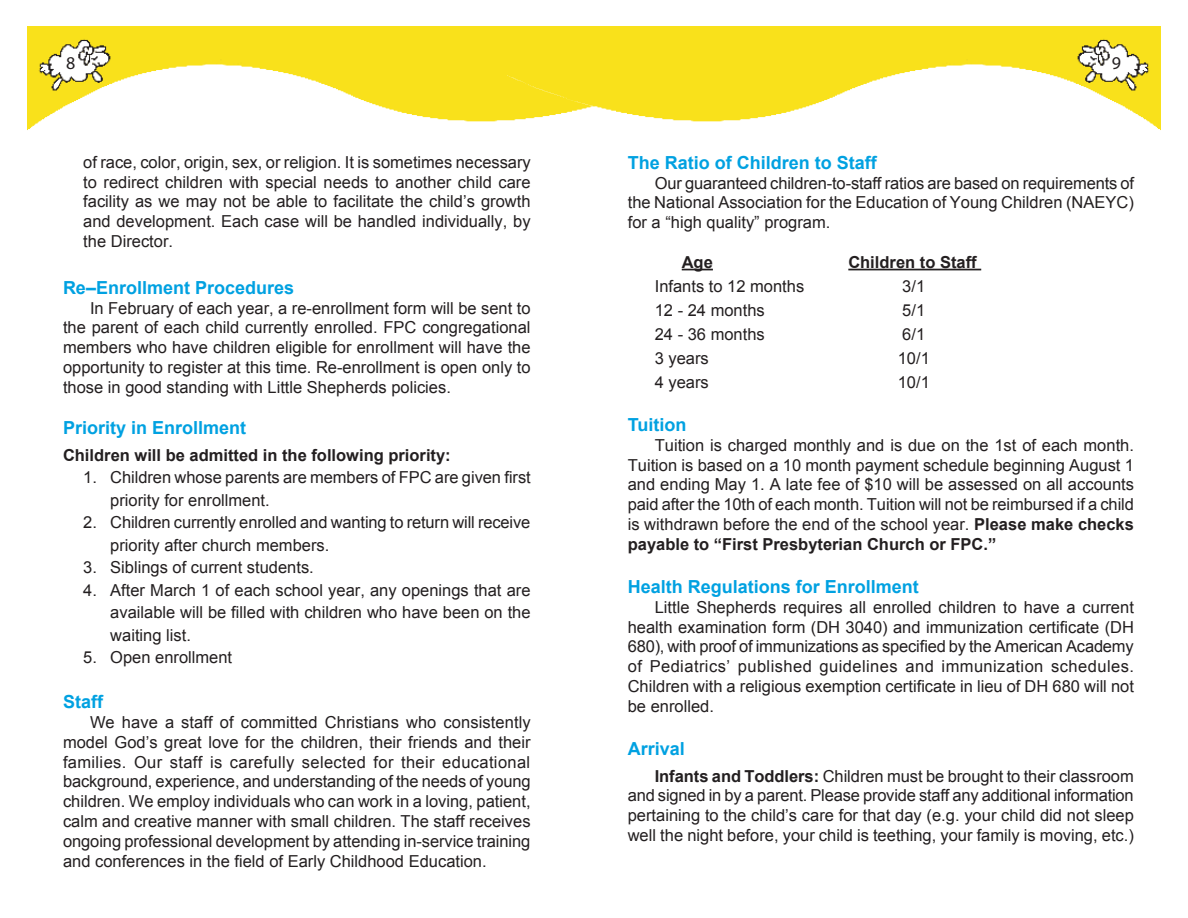
<style>
.page{position:relative;width:1188px;height:918px;background:#fff}
.page>*{position:absolute;margin:0;border:0;box-sizing:border-box;transform-origin:0 0}
.Subhead_1{font:700 18px "Arial";color:#00a1e1}
.t1{font:18px "Myriad Pro";color:#231f20}
.Body_Text_Inside{font:16.5px/19.8px "Arial";color:#231f20;text-align:justify}
.Body_Text_Inside-2{font:700 16.5px "Arial";color:#231f20}
.s1{font-weight:700}
</style>
<div class="page">
<img style="left:27px;top:27px;width:481px;height:103px">
<img style="left:508px;top:27px;width:653px;height:103px">
<hr style="left:682px;top:269px;width:31px;height:1px;background:#231f20">
<hr style="left:848px;top:269px;width:133px;height:1px;background:#231f20">
<p class="t1" style="left:66px;top:52px;width:11px">8</p>
<p class="Body_Text_Inside" style="left:83px;top:152px;width:449px">of race, color, origin, sex, or religion. It is sometimes necessary to redirect children with special needs to another child care facility as we may not be able to facilitate the child’s growth and development. Each case will be handled individually, by the Director.</p>
<p class="Subhead_1" style="left:63px;top:276px;width:233px">Re–Enrollment Procedures</p>
<p class="Body_Text_Inside" style="left:63px;top:298px;width:469px;text-indent:27px">In February of each year, a re-enrollment form will be sent to the parent of each child currently enrolled. FPC congregational members who have children eligible for enrollment will have the opportunity to register at this time. Re-enrollment is open only to those in good standing with Little Shepherds policies.</p>
<p class="Subhead_1" style="left:63px;top:416px;width:185px">Priority in Enrollment</p>
<p class="Body_Text_Inside-2" style="left:63px;top:444px;width:389px">Children will be admitted in the following priority:</p>
<p class="Body_Text_Inside" style="left:110px;top:466px;width:422px;line-height:22.5px;text-indent:-27px">1. Children whose parents are members of FPC are given first priority for enrollment.</p>
<p class="Body_Text_Inside" style="left:110px;top:511px;width:422px;line-height:22.5px;text-indent:-27px">2. Children currently enrolled and wanting to return will receive priority after church members.</p>
<p class="Body_Text_Inside" style="left:83px;top:558px;width:232px">3. Siblings of current students.</p>
<p class="Body_Text_Inside" style="left:110px;top:579px;width:422px;line-height:22.5px;text-indent:-27px">4. After March 1 of each school year, any openings that are available will be filled with children who have been on the waiting list.</p>
<p class="Body_Text_Inside" style="left:83px;top:648px;width:150px">5. Open enrollment</p>
<p class="Subhead_1" style="left:63px;top:690px;width:41px">Staff</p>
<p class="Body_Text_Inside" style="left:63px;top:712px;width:469px;text-indent:27px">We have a staff of committed Christians who consistently model God’s great love for the children, their friends and their families. Our staff is carefully selected for their educational background, experience, and understanding of the needs of young children. We employ individuals who can work in a loving, patient, calm and creative manner with small children. The staff receives ongoing professional development by attending in-service training and conferences in the field of Early Childhood Education.</p>
<p class="t1" style="left:1112px;top:52px;width:11px">9</p>
<p class="Subhead_1" style="left:628px;top:151px;width:251px">The Ratio of Children to Staff</p>
<p class="Body_Text_Inside" style="left:628px;top:173px;width:508px;text-indent:27px">Our guaranteed children-to-staff ratios are based on requirements of the National Association for the Education of Young Children (NAEYC) for a “high quality” program.</p>
<p class="Body_Text_Inside-2" style="left:682px;top:251px;width:33px">Age</p>
<p class="Body_Text_Inside-2" style="left:848px;top:251px;width:130px">Children to Staff</p>
<p class="Body_Text_Inside" style="left:655px;top:276px;width:151px">Infants to 12 months</p>
<p class="Body_Text_Inside" style="left:902px;top:276px;width:24px">3/1</p>
<p class="Body_Text_Inside" style="left:655px;top:300px;width:112px">12 - 24 months</p>
<p class="Body_Text_Inside" style="left:902px;top:300px;width:24px">5/1</p>
<p class="Body_Text_Inside" style="left:655px;top:324px;width:112px">24 - 36 months</p>
<p class="Body_Text_Inside" style="left:902px;top:324px;width:24px">6/1</p>
<p class="Body_Text_Inside" style="left:655px;top:348px;width:56px">3 years</p>
<p class="Body_Text_Inside" style="left:898px;top:348px;width:34px">10/1</p>
<p class="Body_Text_Inside" style="left:655px;top:372px;width:56px">4 years</p>
<p class="Body_Text_Inside" style="left:898px;top:372px;width:34px">10/1</p>
<p class="Subhead_1" style="left:628px;top:413px;width:60px">Tuition</p>
<p class="Body_Text_Inside" style="left:628px;top:435px;width:508px;text-indent:27px">Tuition is charged monthly and is due on the 1st of each month.<br>Tuition is based on a 10 month payment schedule beginning August 1 and ending May 1. A late fee of $10 will be assessed on all accounts paid after the 10th of each month. Tuition will not be reimbursed if a child is withdrawn before the end of the school year. <span class="s1">Please make checks payable to “First Presbyterian Church or FPC.”</span></p>
<p class="Subhead_1" style="left:628px;top:575px;width:293px">Health Regulations for Enrollment</p>
<p class="Body_Text_Inside" style="left:628px;top:597px;width:508px;text-indent:27px">Little Shepherds requires all enrolled children to have a current health examination form (DH 3040) and immunization certificate (DH 680), with proof of immunizations as specified by the American Academy of Pediatrics’ published guidelines and immunization schedules.<br>Children with a religious exemption certificate in lieu of DH 680 will not be enrolled.</p>
<p class="Subhead_1" style="left:628px;top:737px;width:59px">Arrival</p>
<p class="Body_Text_Inside" style="left:628px;top:766px;width:508px;text-indent:27px"><span class="s1">Infants and Toddlers:</span> Children must be brought to their classroom and signed in by a parent. Please provide staff any additional information pertaining to the child’s care for that day (e.g. your child did not sleep well the night before, your child is teething, your family is moving, etc.)</p>
</div>
